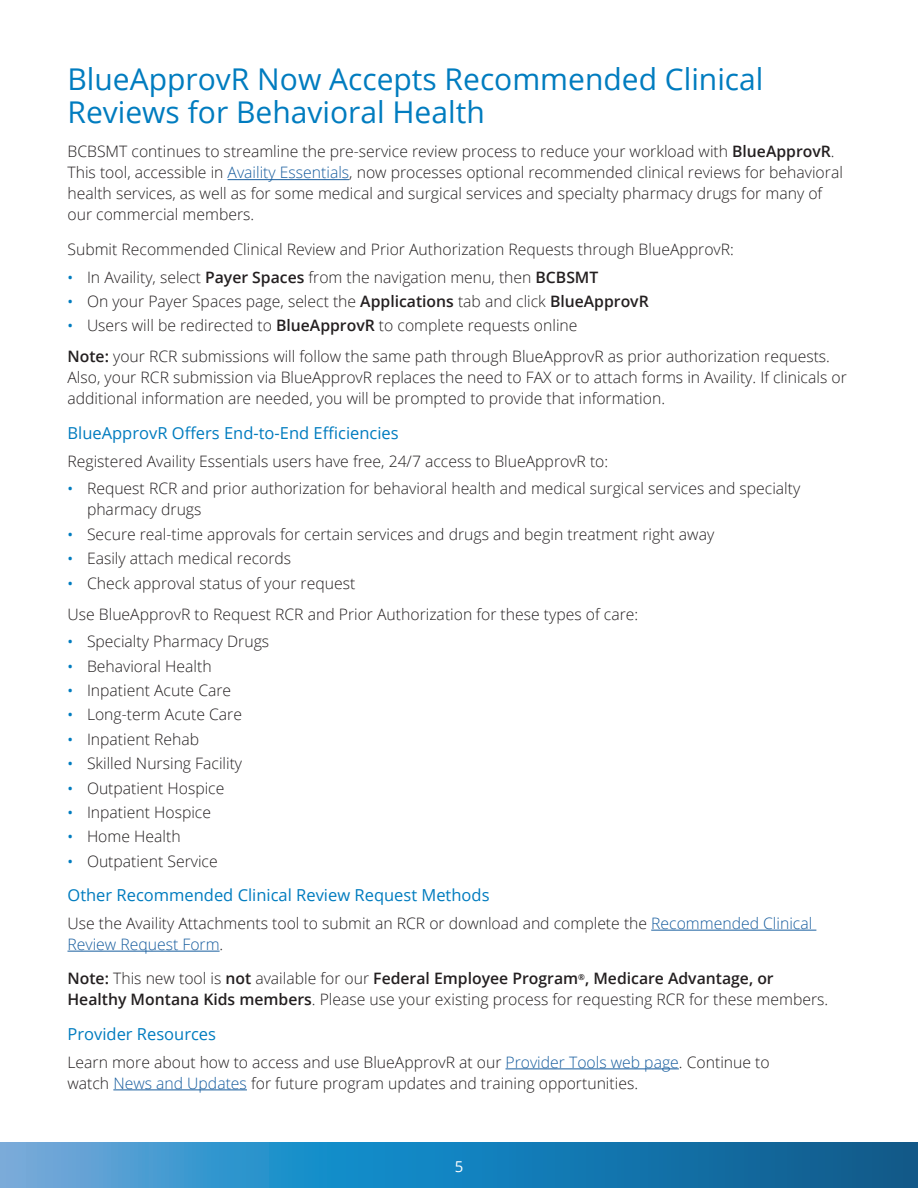
<style>
.page{position:relative;width:918px;height:1188px;background:#fff}
.page>*{position:absolute;margin:0;border:0;box-sizing:border-box;transform-origin:0 0}
.NL_article_title{font:30px/33px "Open Sans";color:#007cbf}
.NL_subhead{font:16.5px "Open Sans";color:#007cbf}
.NL_Body{font:300 15.75px/21px "Open Sans";color:#231f20}
.t1{font:15px "Open Sans";color:#fff}
.s1{font-weight:600}
.s2{color:#175d9e}
.s3{font-weight:400;font-size:15px;color:#007cbf}
</style>
<div class="page">
<svg style="left:0;top:1142px;width:918px;height:46px"></svg>
<hr style="left:228px;top:179px;width:121px;height:1px;background:#175d9e">
<hr style="left:651px;top:930px;width:165px;height:1px;background:#175d9e">
<hr style="left:68px;top:951px;width:152px;height:1px;background:#175d9e">
<hr style="left:506px;top:1068px;width:173px;height:1px;background:#175d9e">
<hr style="left:113px;top:1089px;width:134px;height:1px;background:#175d9e">
<p class="NL_article_title" style="left:68px;top:62px;width:698px">BlueApprovR Now Accepts Recommended Clinical<br>Reviews for Behavioral Health</p>
<p class="NL_Body" style="left:68px;top:141px;width:777px">BCBSMT continues to streamline the pre-service review process to reduce your workload with <span class="s1">BlueApprovR</span>.<br>This tool, accessible in <span class="s2">Availity Essentials</span>, now processes optional recommended clinical reviews for behavioral health services, as well as for some medical and surgical services and specialty pharmacy drugs for many of our commercial members.</p>
<p class="NL_Body" style="left:68px;top:238px;width:668px">Submit Recommended Clinical Review and Prior Authorization Requests through BlueApprovR:</p>
<p class="NL_Body" style="left:68px;top:266px;width:532px"><span class="s3">•</span> In Availity, select <span class="s1">Payer Spaces</span> from the navigation menu, then <span class="s1">BCBSMT</span></p>
<p class="NL_Body" style="left:68px;top:290px;width:583px"><span class="s3">•</span> On your Payer Spaces page, select the <span class="s1">Applications</span> tab and click <span class="s1">BlueApprovR</span></p>
<p class="NL_Body" style="left:68px;top:315px;width:512px"><span class="s3">•</span> Users will be redirected to <span class="s1">BlueApprovR</span> to complete requests online</p>
<p class="NL_Body" style="left:68px;top:346px;width:781px"><span class="s1">Note:</span> your RCR submissions will follow the same path through BlueApprovR as prior authorization requests.<br>Also, your RCR submission via BlueApprovR replaces the need to FAX or to attach forms in Availity. If clinicals or additional information are needed, you will be prompted to provide that information.</p>
<p class="NL_subhead" style="left:68px;top:422px;width:333px">BlueApprovR Offers End-to-End Efficiencies</p>
<p class="NL_Body" style="left:68px;top:450px;width:542px">Registered Availity Essentials users have free, 24/7 access to BlueApprovR to:</p>
<p class="NL_Body" style="left:87px;top:478px;width:715px;text-indent:-20px"><span class="s3">•</span> Request RCR and prior authorization for behavioral health and medical surgical services and specialty pharmacy drugs</p>
<p class="NL_Body" style="left:68px;top:523px;width:648px"><span class="s3">•</span> Secure real-time approvals for certain services and drugs and begin treatment right away</p>
<p class="NL_Body" style="left:68px;top:548px;width:225px"><span class="s3">•</span> Easily attach medical records</p>
<p class="NL_Body" style="left:68px;top:572px;width:289px"><span class="s3">•</span> Check approval status of your request</p>
<p class="NL_Body" style="left:68px;top:603px;width:572px">Use BlueApprovR to Request RCR and Prior Authorization for these types of care:</p>
<p class="NL_Body" style="left:68px;top:631px;width:203px"><span class="s3">•</span> Specialty Pharmacy Drugs</p>
<p class="NL_Body" style="left:68px;top:655px;width:146px"><span class="s3">•</span> Behavioral Health</p>
<p class="NL_Body" style="left:68px;top:679px;width:165px"><span class="s3">•</span> Inpatient Acute Care</p>
<p class="NL_Body" style="left:68px;top:704px;width:176px"><span class="s3">•</span> Long-term Acute Care</p>
<p class="NL_Body" style="left:68px;top:728px;width:133px"><span class="s3">•</span> Inpatient Rehab</p>
<p class="NL_Body" style="left:68px;top:753px;width:176px"><span class="s3">•</span> Skilled Nursing Facility</p>
<p class="NL_Body" style="left:68px;top:777px;width:158px"><span class="s3">•</span> Outpatient Hospice</p>
<p class="NL_Body" style="left:68px;top:801px;width:145px"><span class="s3">•</span> Inpatient Hospice</p>
<p class="NL_Body" style="left:68px;top:826px;width:115px"><span class="s3">•</span> Home Health</p>
<p class="NL_Body" style="left:68px;top:850px;width:152px"><span class="s3">•</span> Outpatient Service</p>
<p class="NL_subhead" style="left:68px;top:884px;width:424px">Other Recommended Clinical Review Request Methods</p>
<p class="NL_Body" style="left:68px;top:912px;width:746px">Use the Availity Attachments tool to submit an RCR or download and complete the <span class="s2">Recommended Clinical<br>Review Request Form</span>.</p>
<p class="NL_Body" style="left:68px;top:968px;width:762px"><span class="s1">Note:</span> This new tool is <span class="s1">not</span> available for our <span class="s1">Federal Employee Program</span><sup>®</sup><span class="s1">, Medicare Advantage, or<br>Healthy Montana Kids members</span>. Please use your existing process for requesting RCR for these members.</p>
<p class="NL_subhead" style="left:68px;top:1023px;width:150px">Provider Resources</p>
<p class="NL_Body" style="left:68px;top:1051px;width:704px">Learn more about how to access and use BlueApprovR at our <span class="s2">Provider Tools web page</span>. Continue to watch <span class="s2">News and Updates</span> for future program updates and training opportunities.</p>
<p class="t1" style="left:455px;top:1157px;width:10px">5</p>
</div>
